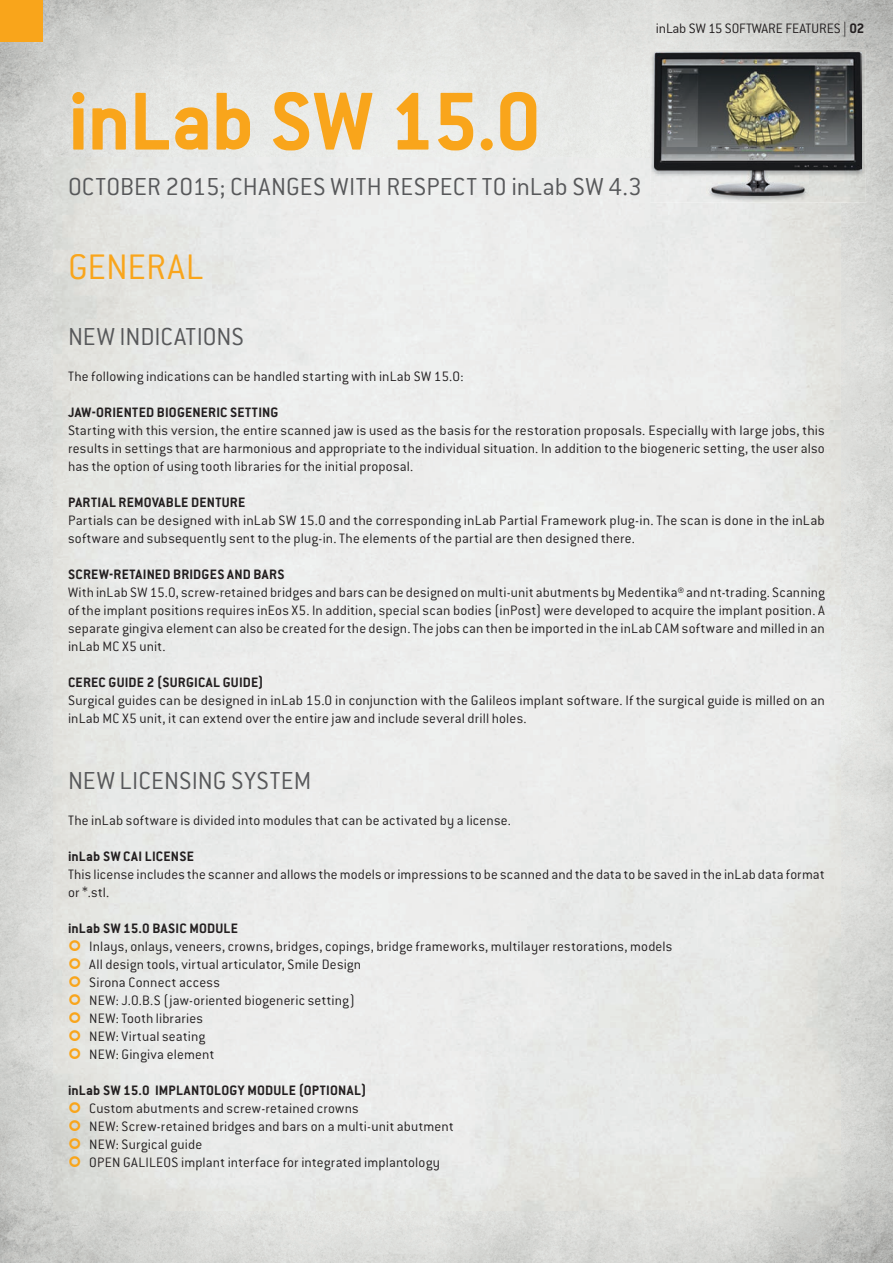
<style>
.page{position:relative;width:893px;height:1263px;background:#fff}
.page>*{position:absolute;margin:0;border:0;box-sizing:border-box;transform-origin:0 0}
.t1{font:700 90px "Conduit ITC Pro";letter-spacing:-.015em;color:#f9a51b}
.t2{font:300 39px "Conduit ITC Pro";color:#f9a51b}
.t3{font:300 27px "Conduit ITC Pro";letter-spacing:.005em;color:#57585a}
.t4{font:300 15px/18px "Conduit ITC Pro";letter-spacing:.01em;color:#231f20}
.t5{font:700 15px "Conduit ITC Pro";letter-spacing:.015em;color:#231f20}
.s1{font-weight:700}
</style>
<div class="page">
<img style="left:841px;top:0;width:52px;height:1263px">
<img style="left:0;top:0;width:841px;height:52px">
<img style="left:0;top:1210px;width:841px;height:53px">
<img style="left:0;top:52px;width:53px;height:1159px">
<div style="left:0;top:0;width:43px;height:41px;background:#f9a51b"></div>
<img style="left:650px;top:50px;width:216px;height:153px">
<img style="left:655px;top:52px;width:206px;height:144px">
<svg style="left:69px;top:940px;width:11px;height:11px"></svg>
<svg style="left:69px;top:958px;width:11px;height:11px"></svg>
<svg style="left:69px;top:976px;width:11px;height:11px"></svg>
<svg style="left:69px;top:994px;width:11px;height:11px"></svg>
<svg style="left:69px;top:1012px;width:11px;height:11px"></svg>
<svg style="left:69px;top:1030px;width:11px;height:11px"></svg>
<svg style="left:69px;top:1048px;width:11px;height:11px"></svg>
<svg style="left:69px;top:1102px;width:11px;height:11px"></svg>
<svg style="left:69px;top:1120px;width:11px;height:11px"></svg>
<svg style="left:69px;top:1138px;width:11px;height:11px"></svg>
<svg style="left:69px;top:1156px;width:11px;height:11px"></svg>
<p class="t4" style="left:656px;top:19px;width:210px">inLab SW 15 SOFTWARE FEATURES | <span class="s1">02</span></p>
<h1 class="t1" style="left:68px;top:69px;width:475px">inLab SW 15.0</h1>
<h3 class="t3" style="left:68px;top:171px;width:575px">OCTOBER 2015; CHANGES WITH RESPECT TO inLab SW 4.3</h3>
<h2 class="t2" style="left:68px;top:245px;width:137px">GENERAL</h2>
<h3 class="t3" style="left:68px;top:321px;width:178px">NEW INDICATIONS</h3>
<p class="t4" style="left:68px;top:367px;width:397px">The following indications can be handled starting with inLab SW 15.0:</p>
<p class="t5" style="left:68px;top:403px;width:212px">JAW-ORIENTED BIOGENERIC SETTING</p>
<p class="t4" style="left:68px;top:421px;width:758px;text-align:justify">Starting with this version, the entire scanned jaw is used as the basis for the restoration proposals. Especially with large jobs, this results in settings that are harmonious and appropriate to the individual situation. In addition to the biogeneric setting, the user also has the option of using tooth libraries for the initial proposal.</p>
<p class="t5" style="left:68px;top:493px;width:179px">PARTIAL REMOVABLE DENTURE</p>
<p class="t4" style="left:68px;top:511px;width:758px">Partials can be designed with inLab SW 15.0 and the corresponding inLab Partial Framework plug-in. The scan is done in the inLab software and subsequently sent to the plug-in. The elements of the partial are then designed there.</p>
<p class="t5" style="left:68px;top:565px;width:218px">SCREW-RETAINED BRIDGES AND BARS</p>
<p class="t4" style="left:68px;top:583px;width:758px;text-align:justify">With inLab SW 15.0, screw-retained bridges and bars can be designed on multi-unit abutments by Medentika® and nt-trading. Scanning of the implant positions requires inEos X5. In addition, special scan bodies (inPost) were developed to acquire the implant position. A separate gingiva element can also be created for the design. The jobs can then be imported in the inLab CAM software and milled in an inLab MC X5 unit.</p>
<p class="t5" style="left:68px;top:673px;width:197px">CEREC GUIDE 2 (SURGICAL GUIDE)</p>
<p class="t4" style="left:68px;top:691px;width:758px">Surgical guides can be designed in inLab 15.0 in conjunction with the Galileos implant software. If the surgical guide is milled on an inLab MC X5 unit, it can extend over the entire jaw and include several drill holes.</p>
<h3 class="t3" style="left:68px;top:765px;width:245px">NEW LICENSING SYSTEM</h3>
<p class="t4" style="left:68px;top:811px;width:444px">The inLab software is divided into modules that can be activated by a license.</p>
<p class="t5" style="left:68px;top:847px;width:127px">inLab SW CAI LICENSE</p>
<p class="t4" style="left:68px;top:865px;width:758px">This license includes the scanner and allows the models or impressions to be scanned and the data to be saved in the inLab data format or *.stl.</p>
<p class="t5" style="left:68px;top:919px;width:171px">inLab SW 15.0 BASIC MODULE</p>
<p class="t4" style="left:89px;top:937px;width:585px">Inlays, onlays, veneers, crowns, bridges, copings, bridge frameworks, multilayer restorations, models All design tools, virtual articulator, Smile Design<br>Sirona Connect access<br>NEW: J.O.B.S (jaw-oriented biogeneric setting)<br>NEW: Tooth libraries<br>NEW: Virtual seating<br>NEW: Gingiva element</p>
<p class="t5" style="left:68px;top:1081px;width:300px">inLab SW 15.0 IMPLANTOLOGY MODULE (OPTIONAL)</p>
<p class="t4" style="left:89px;top:1099px;width:366px">Custom abutments and screw-retained crowns<br>NEW: Screw-retained bridges and bars on a multi-unit abutment NEW: Surgical guide<br>OPEN GALILEOS implant interface for integrated implantology</p>
</div>
